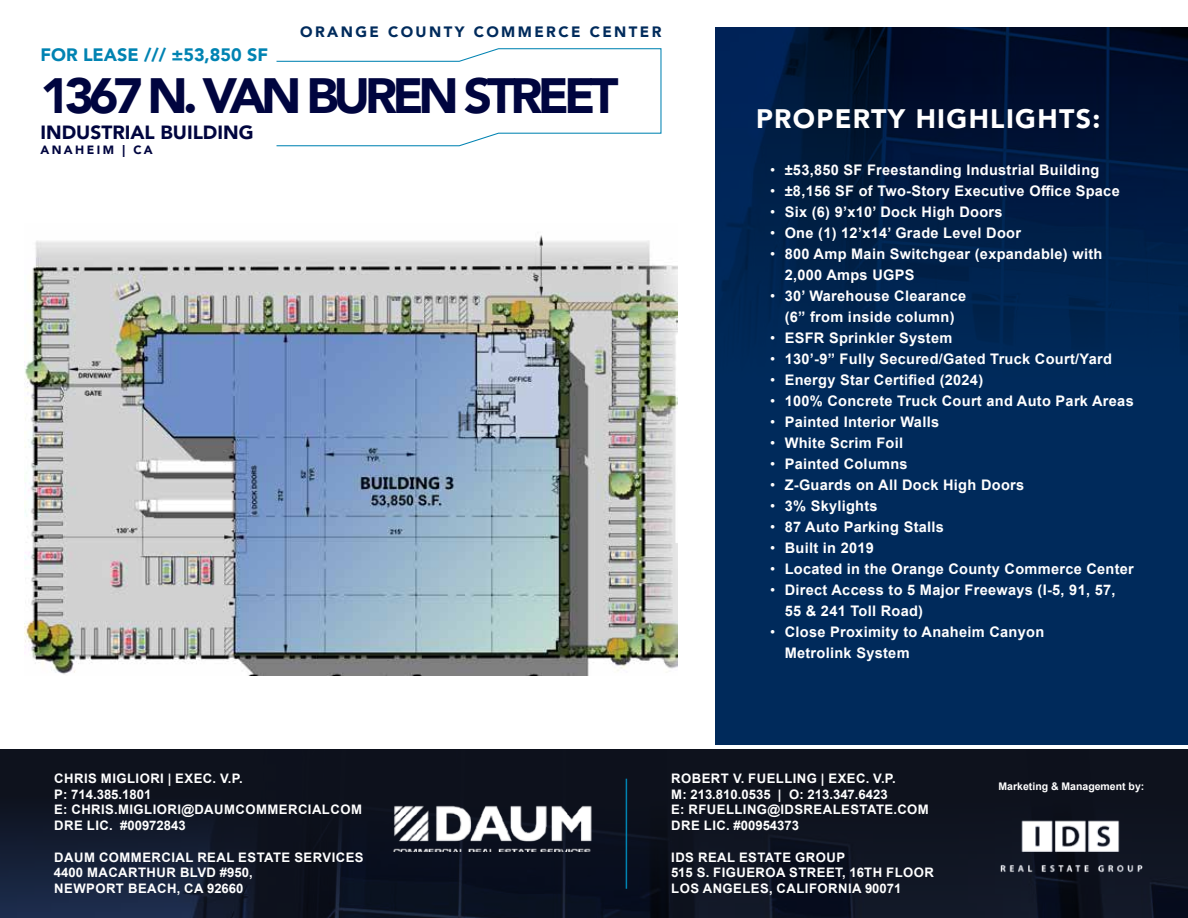
<style>
.page{position:relative;width:1188px;height:918px;background:#fff}
.page>*{position:absolute;margin:0;border:0;box-sizing:border-box;transform-origin:0 0}
.t1{font:900 49.5px "Avenir";letter-spacing:-.1em;color:#00053f}
.t2{font:900 26.7px "Avenir";letter-spacing:.05em;color:#fff}
.t3{font:900 19.05px "Avenir";color:#00053f}
.t4{font:900 18px "Avenir";color:#0083b2}
.t5{font:900 15px "Avenir";letter-spacing:.16em;color:#002b5c}
.t6{font:700 14.55px/21px "Arial";letter-spacing:.02em;color:#fff}
.t7{font:700 13.05px/15.8px "Arial";letter-spacing:.035em;color:#fff}
.t8{font:900 12px "Avenir";letter-spacing:.2em;color:#00053f}
.t9{font:700 10.5px "Arial";color:#fff}
.s1{font-weight:400}
</style>
<div class="page">
<svg style="left:276px;top:48px;width:386px;height:99px"></svg>
<img style="left:0;top:750px;width:1188px;height:168px">
<img style="left:391px;top:802px;width:203px;height:49px">
<hr style="left:626px;top:779px;width:1px;height:110px;background:#0083b2">
<img style="left:974px;top:806px;width:195px;height:79px">
<img style="left:716px;top:27px;width:472px;height:717px">
<img style="left:25px;top:235px;width:652px;height:440px">
<p class="t5" style="left:300px;top:19px;width:363px">ORANGE COUNTY COMMERCE CENTER</p>
<p class="t4" style="left:40px;top:39px;width:229px">FOR LEASE /// ±53,850 SF</p>
<h1 class="t1" style="left:40px;top:53px;width:580px">1367 N. VAN BUREN STREET</h1>
<h3 class="t3" style="left:40px;top:116px;width:215px">INDUSTRIAL BUILDING</h3>
<p class="t8" style="left:40px;top:139px;width:114px">ANAHEIM | CA</p>
<h2 class="t2" style="left:756px;top:96px;width:346px">PROPERTY HIGHLIGHTS:</h2>
<p class="t6" style="left:770px;top:159px;width:331px"><span class="s1">•</span> ±53,850 SF Freestanding Industrial Building</p>
<p class="t6" style="left:770px;top:180px;width:351px"><span class="s1">•</span> ±8,156 SF of Two-Story Executive Office Space</p>
<p class="t6" style="left:770px;top:201px;width:234px"><span class="s1">•</span> Six (6) 9’x10’ Dock High Doors</p>
<p class="t6" style="left:770px;top:222px;width:252px"><span class="s1">•</span> One (1) 12’x14’ Grade Level Door</p>
<p class="t6" style="left:785px;top:243px;width:319px;text-indent:-15px"><span class="s1">•</span> 800 Amp Main Switchgear (expandable) with<br>2,000 Amps UGPS</p>
<p class="t6" style="left:770px;top:285px;width:198px;text-align:center"><span class="s1">•</span> 30’ Warehouse Clearance (6” from inside column)</p>
<p class="t6" style="left:770px;top:327px;width:184px"><span class="s1">•</span> ESFR Sprinkler System</p>
<p class="t6" style="left:770px;top:348px;width:343px"><span class="s1">•</span> 130’-9” Fully Secured/Gated Truck Court/Yard</p>
<p class="t6" style="left:770px;top:369px;width:215px"><span class="s1">•</span> Energy Star Certified (2024)</p>
<p class="t6" style="left:770px;top:390px;width:365px"><span class="s1">•</span> 100% Concrete Truck Court and Auto Park Areas</p>
<p class="t6" style="left:770px;top:411px;width:170px"><span class="s1">•</span> Painted Interior Walls</p>
<p class="t6" style="left:770px;top:432px;width:134px"><span class="s1">•</span> White Scrim Foil</p>
<p class="t6" style="left:770px;top:453px;width:139px"><span class="s1">•</span> Painted Columns</p>
<p class="t6" style="left:770px;top:474px;width:256px"><span class="s1">•</span> Z-Guards on All Dock High Doors</p>
<p class="t6" style="left:770px;top:495px;width:109px"><span class="s1">•</span> 3% Skylights</p>
<p class="t6" style="left:770px;top:516px;width:175px"><span class="s1">•</span> 87 Auto Parking Stalls</p>
<p class="t6" style="left:770px;top:537px;width:105px"><span class="s1">•</span> Built in 2019</p>
<p class="t6" style="left:770px;top:558px;width:365px"><span class="s1">•</span> Located in the Orange County Commerce Center</p>
<p class="t6" style="left:785px;top:579px;width:332px;text-indent:-15px"><span class="s1">•</span> Direct Access to 5 Major Freeways (I-5, 91, 57,<br>55 &amp; 241 Toll Road)</p>
<p class="t6" style="left:785px;top:621px;width:261px;text-indent:-15px"><span class="s1">•</span> Close Proximity to Anaheim Canyon<br>Metrolink System</p>
<p class="t7" style="left:54px;top:771px;width:309px">CHRIS MIGLIORI | EXEC. V.P.<br>P: 714.385.1801<br>E: CHRIS.MIGLIORI@DAUMCOMMERCIALCOM<br>DRE LIC. #00972843</p>
<p class="t7" style="left:54px;top:849px;width:311px">DAUM COMMERCIAL REAL ESTATE SERVICES<br>4400 MACARTHUR BLVD #950,<br>NEWPORT BEACH, CA 92660</p>
<p class="t7" style="left:671px;top:771px;width:259px">ROBERT V. FUELLING | EXEC. V.P.<br>M: 213.810.0535 | O: 213.347.6423<br>E: RFUELLING@IDSREALESTATE.COM<br>DRE LIC. #00954373</p>
<p class="t7" style="left:671px;top:849px;width:264px">IDS REAL ESTATE GROUP<br>515 S. FIGUEROA STREET, 16TH FLOOR<br>LOS ANGELES, CALIFORNIA 90071</p>
<p class="t9" style="left:999px;top:779px;width:147px">Marketing &amp; Management by:</p>
</div>
